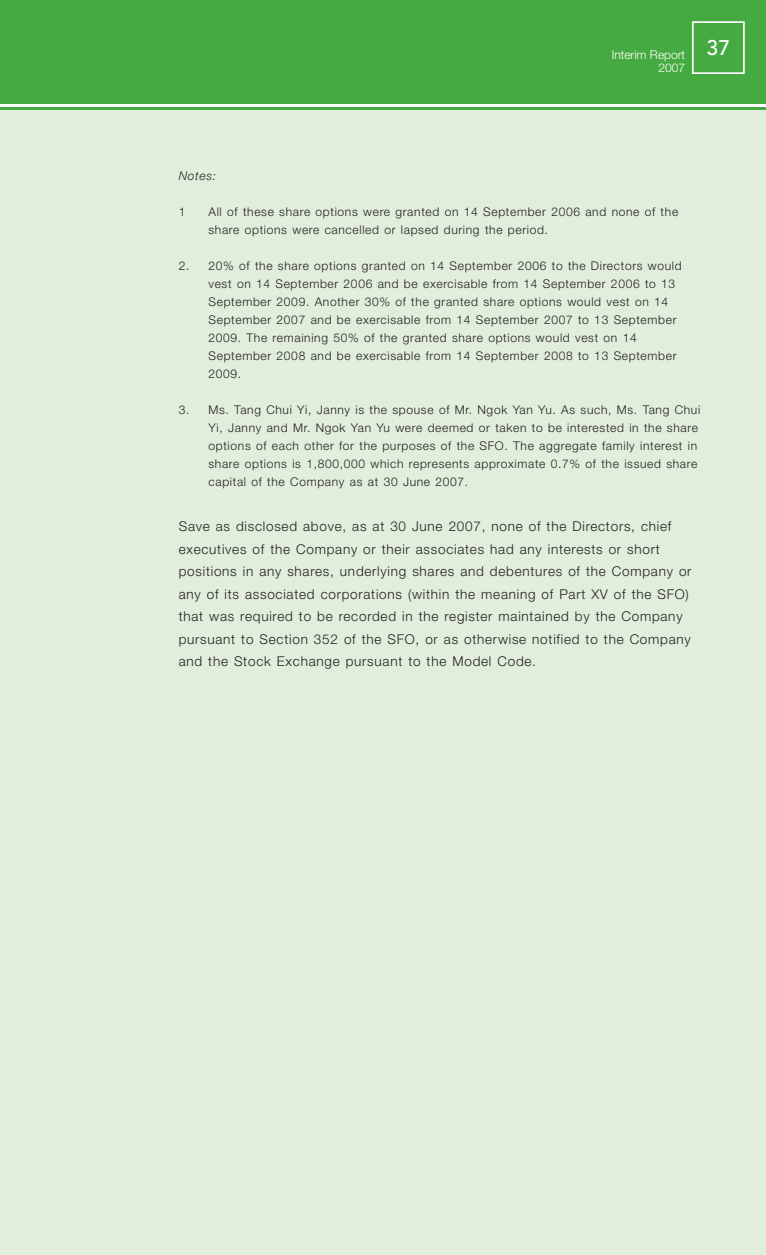
<style>
.page{position:relative;width:766px;height:1255px;background:#fff}
.page>*{position:absolute;margin:0;border:0;box-sizing:border-box;transform-origin:0 0}
.t1{font:300 13.5px/22.5px "Helvetica Neue LT Std";letter-spacing:.055em;color:#231f20}
.t2{font:300 12px/18px "Helvetica Neue LT Std";letter-spacing:.055em;color:#231f20}
.t3{font:300 12px/13.5px "Helvetica Neue LT Std";color:#fff;text-align:center}
.t4{font:italic 300 12px "Helvetica Neue LT Std";letter-spacing:.055em;color:#231f20}
</style>
<div class="page">
<div style="left:0;top:106px;width:765px;height:1148px;background:#e0eedb"></div>
<div style="left:0;top:0;width:765px;height:109px;background:#46aa42"></div>
<div style="left:691px;top:21px;width:53px;height:53px;border:2px solid #fff"></div>
<hr style="left:0;top:104px;width:765px;height:2px;background:#fff">
<p class="t3" style="left:611px;top:48px;width:120px">Interim Report <sup>37<br></sup>2007</p>
<p class="t4" style="left:179px;top:169px;width:39px">Notes:</p>
<p class="t2" style="left:179px;top:203px;width:8px">1</p>
<p class="t2" style="left:208px;top:203px;width:471px">All of these share options were granted on 14 September 2006 and none of the share options were cancelled or lapsed during the period.</p>
<p class="t2" style="left:208px;top:257px;width:474px;text-indent:-30px">2. 20% of the share options granted on 14 September 2006 to the Directors would vest on 14 September 2006 and be exercisable from 14 September 2006 to 13<br>September 2009. Another 30% of the granted share options would vest on 14<br>September 2007 and be exercisable from 14 September 2007 to 13 September 2009. The remaining 50% of the granted share options would vest on 14<br>September 2008 and be exercisable from 14 September 2008 to 13 September 2009.</p>
<p class="t2" style="left:208px;top:401px;width:493px;text-indent:-30px">3. Ms. Tang Chui Yi, Janny is the spouse of Mr. Ngok Yan Yu. As such, Ms. Tang Chui Yi, Janny and Mr. Ngok Yan Yu were deemed or taken to be interested in the share options of each other for the purposes of the SFO. The aggregate family interest in share options is 1,800,000 which represents approximate 0.7% of the issued share capital of the Company as at 30 June 2007.</p>
<p class="t1" style="left:179px;top:515px;width:514px">Save as disclosed above, as at 30 June 2007, none of the Directors, chief executives of the Company or their associates had any interests or short positions in any shares, underlying shares and debentures of the Company or any of its associated corporations (within the meaning of Part XV of the SFO) that was required to be recorded in the register maintained by the Company pursuant to Section 352 of the SFO, or as otherwise notified to the Company and the Stock Exchange pursuant to the Model Code.</p>
</div>
